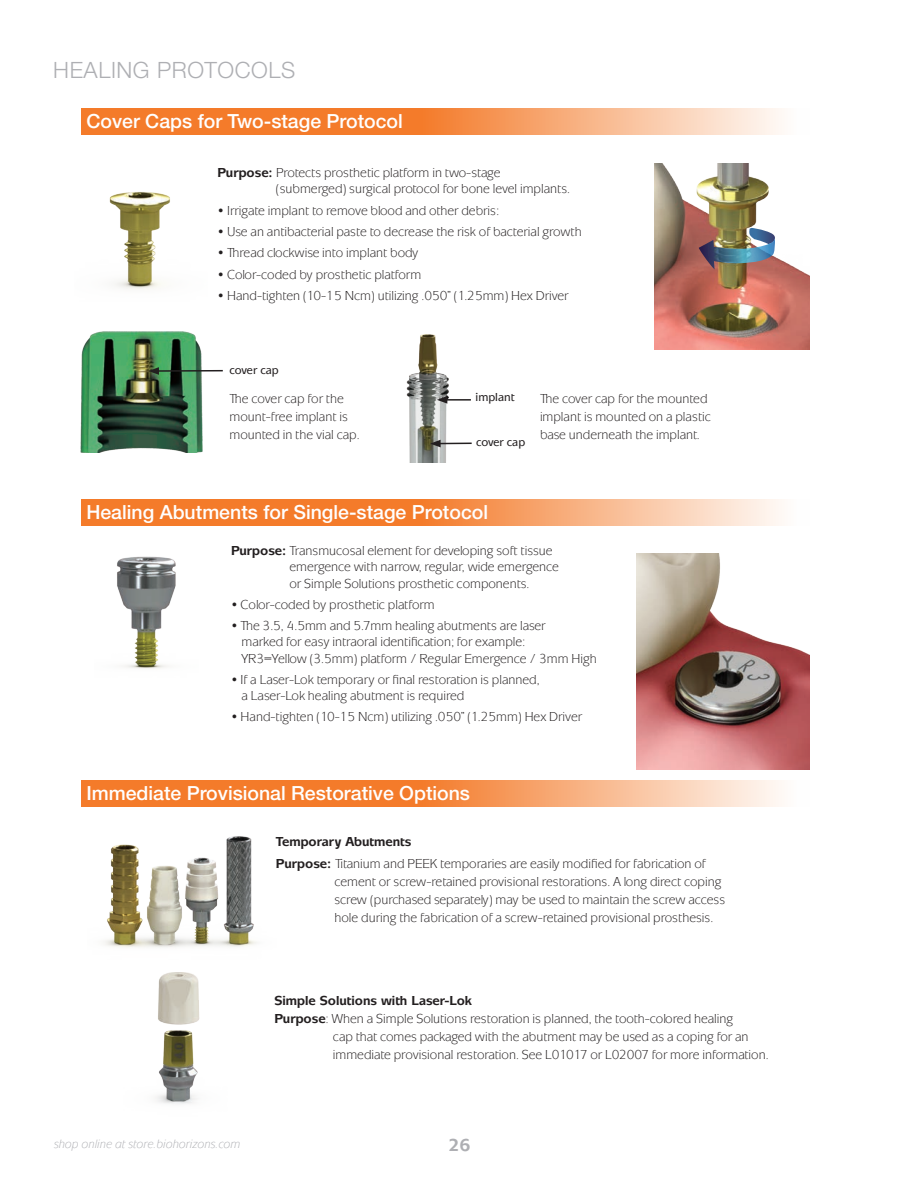
<style>
.page{position:relative;width:918px;height:1188px;background:#fff}
.page>*{position:absolute;margin:0;border:0;box-sizing:border-box;transform-origin:0 0}
.t1{font:300 22.5px "Helvetica Neue LT Pro";letter-spacing:.025em;color:#aeafb3}
.t2{font:500 19.5px "Helvetica Neue LT Pro";color:#fff}
.t3{font:700 18px "Mixage ITC Std";color:#aeafb3}
.Manual_text_blocks{font:13.5px/18px "Mixage ITC Std";color:#231f20}
.t4{font:700 13.5px "Mixage ITC Std";color:#231f20}
.t5{font:italic 12.6px "Mixage ITC Std";color:#aeafb3}
.manual_captions{font:500 12px "Mixage ITC Std";color:#231f20}
.s1{font-weight:700}
</style>
<div class="page">
<img style="left:406px;top:334px;width:44px;height:128px">
<img style="left:654px;top:164px;width:156px;height:185px">
<img style="left:698px;top:228px;width:79px;height:42px">
<img style="left:637px;top:554px;width:172px;height:216px">
<img style="left:117px;top:556px;width:59px;height:113px">
<svg style="left:81px;top:108px;width:701px;height:27px;fill:#f47e2f"></svg>
<svg style="left:81px;top:500px;width:701px;height:26px;fill:#f47e2f"></svg>
<svg style="left:81px;top:780px;width:701px;height:26px;fill:#f47e2f"></svg>
<img style="left:156px;top:972px;width:44px;height:132px">
<img style="left:104px;top:836px;width:153px;height:112px">
<hr style="left:438px;top:443px;width:34px;height:1px;background:#231f20">
<svg style="left:430px;top:440px;width:11px;height:7px"></svg>
<hr style="left:445px;top:399px;width:26px;height:2px;background:#231f20">
<svg style="left:437px;top:396px;width:10px;height:8px"></svg>
<img style="left:109px;top:192px;width:61px;height:97px">
<img style="left:81px;top:331px;width:121px;height:122px">
<hr style="left:157px;top:370px;width:66px;height:2px;background:#231f20">
<svg style="left:148px;top:367px;width:11px;height:8px"></svg>
<p class="t1" style="left:53px;top:56px;width:244px">HEALING PROTOCOLS</p>
<h2 class="t2" style="left:86px;top:110px;width:318px">Cover Caps for Two-stage Protocol</h2>
<p class="Manual_text_blocks" style="left:218px;top:164px;width:284px"><span class="s1">Purpose:</span> Protects prosthetic platform in two-stage</p>
<p class="Manual_text_blocks" style="left:276px;top:180px;width:296px">(submerged) surgical protocol for bone level implants.</p>
<p class="Manual_text_blocks" style="left:218px;top:201px;width:283px">• Irrigate implant to remove blood and other debris:</p>
<p class="Manual_text_blocks" style="left:218px;top:222px;width:366px">• Use an antibacterial paste to decrease the risk of bacterial growth</p>
<p class="Manual_text_blocks" style="left:218px;top:244px;width:203px">• Thread clockwise into implant body</p>
<p class="Manual_text_blocks" style="left:218px;top:265px;width:205px">• Color-coded by prosthetic platform</p>
<p class="Manual_text_blocks" style="left:218px;top:286px;width:353px">• Hand-tighten (10-15 Ncm) utilizing .050” (1.25mm) Hex Driver</p>
<p class="manual_captions" style="left:230px;top:363px;width:51px">cover cap</p>
<p class="manual_captions" style="left:476px;top:390px;width:41px">implant</p>
<p class="Manual_text_blocks" style="left:230px;top:389px;width:132px">The cover cap for the mount-free implant is mounted in the vial cap.</p>
<p class="Manual_text_blocks" style="left:540px;top:389px;width:172px">The cover cap for the mounted implant is mounted on a plastic base underneath the implant.</p>
<p class="manual_captions" style="left:476px;top:435px;width:51px">cover cap</p>
<h2 class="t2" style="left:86px;top:501px;width:403px">Healing Abutments for Single-stage Protocol</h2>
<p class="Manual_text_blocks" style="left:289px;top:543px;width:271px;line-height:16.2px;text-indent:-58px"><span class="s1">Purpose:</span> Transmucosal element for developing soft tissue emergence with narrow, regular, wide emergence or Simple Solutions prosthetic components.</p>
<p class="Manual_text_blocks" style="left:231px;top:595px;width:205px">• Color-coded by prosthetic platform</p>
<p class="Manual_text_blocks" style="left:242px;top:618px;width:306px;line-height:16.2px;text-indent:-11px">• The 3.5, 4.5mm and 5.7mm healing abutments are laser marked for easy intraoral identification; for example:</p>
<p class="Manual_text_blocks" style="left:242px;top:649px;width:357px">YR3=Yellow (3.5mm) platform / Regular Emergence / 3mm High</p>
<p class="Manual_text_blocks" style="left:242px;top:671px;width:300px;line-height:16.2px;text-indent:-11px">• If a Laser-Lok temporary or final restoration is planned, a Laser-Lok healing abutment is required</p>
<p class="Manual_text_blocks" style="left:231px;top:708px;width:353px">• Hand-tighten (10-15 Ncm) utilizing .050” (1.25mm) Hex Driver</p>
<h2 class="t2" style="left:86px;top:781px;width:385px">Immediate Provisional Restorative Options</h2>
<p class="t4" style="left:276px;top:834px;width:137px">Temporary Abutments</p>
<p class="Manual_text_blocks" style="left:334px;top:854px;width:392px;text-indent:-58px"><span class="s1">Purpose:</span> Titanium and PEEK temporaries are easily modified for fabrication of cement or screw-retained provisional restorations. A long direct coping screw (purchased separately) may be used to maintain the screw access hole during the fabrication of a screw-retained provisional prosthesis.</p>
<p class="t4" style="left:274px;top:993px;width:199px">Simple Solutions with Laser-Lok</p>
<p class="Manual_text_blocks" style="left:333px;top:1010px;width:437px;text-indent:-58px"><span class="s1">Purpose</span>: When a Simple Solutions restoration is planned, the tooth-colored healing<br>cap that comes packaged with the abutment may be used as a coping for an immediate provisional restoration. See L01017 or L02007 for more information.</p>
<p class="t5" style="left:54px;top:1137px;width:188px">shop online at store.biohorizons.com</p>
<h3 class="t3" style="left:449px;top:1134px;width:23px">26</h3>
</div>
